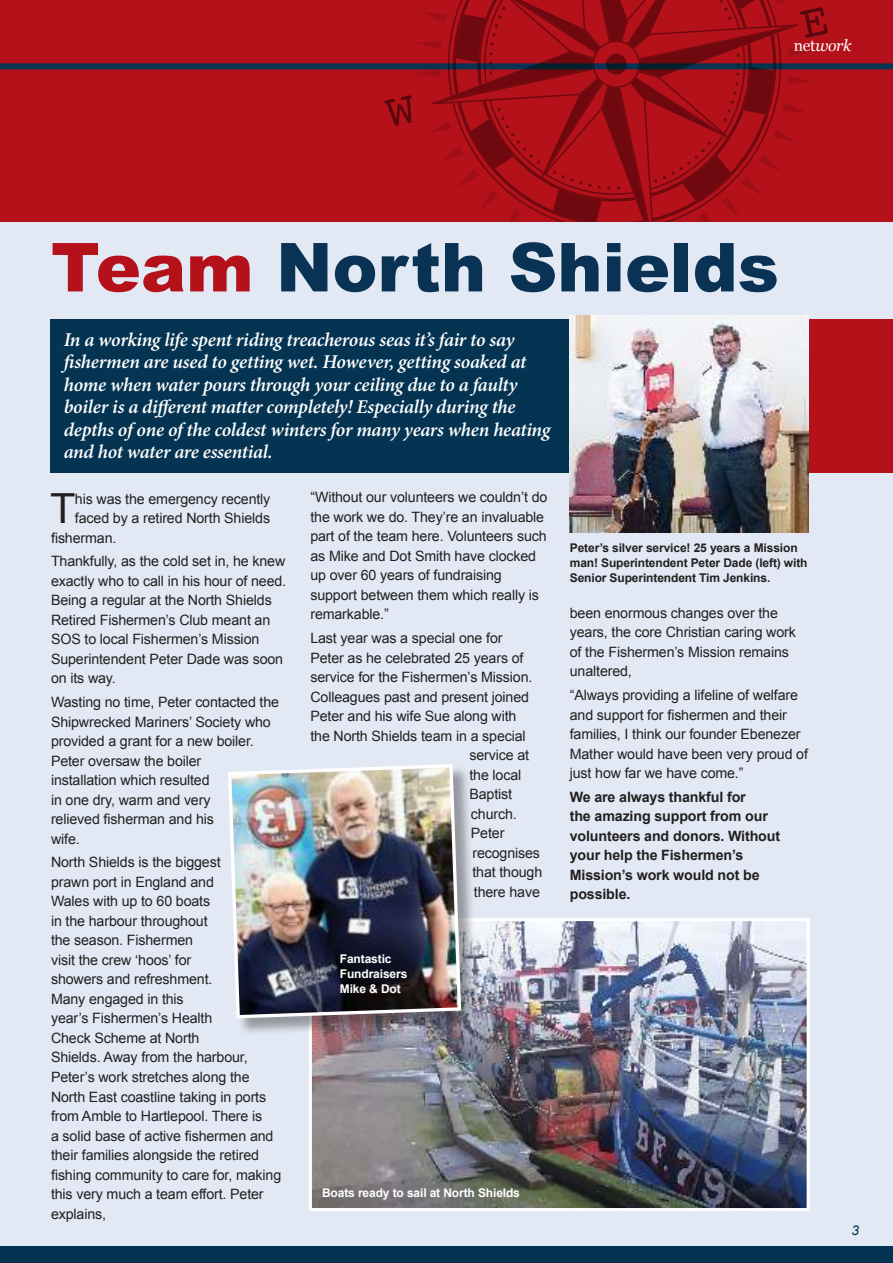
<style>
.page{position:relative;width:893px;height:1263px;background:#fff}
.page>*{position:absolute;margin:0;border:0;box-sizing:border-box;transform-origin:0 0}
.t1{font:900 67.65px "Arial";color:#093255}
.t2{font:41.55px "Arial";color:#231f20}
.t3{font:italic 600 19.5px/22.5px "Minion Pro";letter-spacing:-.015em;color:#fff}
.t4{font:italic 15.75px "Georgia";color:#fff}
.t5{font:14.25px/19.5px "Arial";letter-spacing:-.01em;color:#231f20}
.t6{font:700 14.25px/19.5px "Arial";letter-spacing:-.01em;color:#231f20}
.t7{font:italic 13.5px "Arial";color:#053452}
.t8{font:700 12px/15px "Arial";letter-spacing:-.01em;color:#231f20}
.t9{font:700 12px/15px "Arial";letter-spacing:-.01em;color:#fff}
.s1{font-style:normal}
.s2{color:#b5111b}
</style>
<div class="page">
<div style="left:0;top:216px;width:893px;height:1047px;background:#e2e9f4"></div>
<div style="left:51px;top:319px;width:622px;height:154px;background:#053452"></div>
<div style="left:0;top:1246px;width:893px;height:17px;background:#053452"></div>
<div style="left:0;top:0;width:893px;height:222px;background:#b5111b"></div>
<div style="left:0;top:63px;width:893px;height:6px;background:#053452"></div>
<img style="left:313px;top:922px;width:493px;height:285px">
<div style="left:309px;top:918px;width:501px;height:293px;border:3px solid #fff"></div>
<div style="left:229px;top:765px;width:249px;height:270px;background:#231f20;opacity:.4"></div>
<img style="left:228px;top:764px;width:235px;height:256px">
<div style="left:781px;top:319px;width:112px;height:154px;background:#b5111b"></div>
<img style="left:570px;top:315px;width:238px;height:218px">
<svg style="left:384px;top:0;width:444px;height:222px"></svg>
<p class="t4" style="left:794px;top:36px;width:59px"><span class="s1">net</span>work</p>
<h1 class="t1" style="left:51px;top:242px;width:729px"><span class="s2">Team</span> North Shields</h1>
<p class="t3" style="left:64px;top:330px;width:488px">In a working life spent riding treacherous seas it’s fair to say fishermen are used to getting wet. However, getting soaked at home when water pours through your ceiling due to a faulty boiler is a different matter completely! Especially during the depths of one of the coldest winters for many years when heating and hot water are essential.</p>
<h2 class="t2" style="left:50px;top:481px;width:27px">T</h2>
<p class="t5" style="left:75px;top:489px;width:197px">his was the emergency recently</p>
<p class="t5" style="left:75px;top:509px;width:197px">faced by a retired North Shields</p>
<p class="t5" style="left:51px;top:528px;width:67px">fisherman.</p>
<p class="t5" style="left:51px;top:552px;width:237px">Thankfully, as the cold set in, he knew exactly who to call in his hour of need.<br>Being a regular at the North Shields<br>Retired Fishermen’s Club meant an<br>SOS to local Fishermen’s Mission<br>Superintendent Peter Dade was soon on its way.</p>
<p class="t5" style="left:51px;top:693px;width:230px">Wasting no time, Peter contacted the<br>Shipwrecked Mariners’ Society who provided a grant for a new boiler.<br>Peter oversaw the boiler<br>installation which resulted<br>in one dry, warm and very<br>relieved fisherman and his<br>wife.</p>
<p class="t5" style="left:51px;top:853px;width:232px">North Shields is the biggest<br>prawn port in England and<br>Wales with up to 60 boats<br>in the harbour throughout<br>the season. Fishermen<br>visit the crew ‘hoos’ for<br>showers and refreshment.<br>Many engaged in this<br>year’s Fishermen’s Health<br>Check Scheme at North<br>Shields. Away from the harbour,<br>Peter’s work stretches along the<br>North East coastline taking in ports from Amble to Hartlepool. There is<br>a solid base of active fishermen and their families alongside the retired fishing community to care for, making this very much a team effort. Peter explains,</p>
<p class="t5" style="left:310px;top:488px;width:238px">“Without our volunteers we couldn’t do the work we do. They’re an invaluable part of the team here. Volunteers such as Mike and Dot Smith have clocked up over 60 years of fundraising support between them which really is remarkable.”</p>
<p class="t5" style="left:310px;top:628px;width:194px">Last year was a special one for</p>
<p class="t5" style="left:310px;top:648px;width:215px">Peter as he celebrated 25 years of</p>
<p class="t5" style="left:310px;top:667px;width:224px">service for the Fishermen’s Mission.</p>
<p class="t5" style="left:310px;top:687px;width:220px">Colleagues past and present joined</p>
<p class="t5" style="left:310px;top:706px;width:208px">Peter and his wife Sue along with</p>
<p class="t5" style="left:310px;top:726px;width:217px">the North Shields team in a special</p>
<p class="t5" style="left:469px;top:745px;width:61px">service at</p>
<p class="t5" style="left:469px;top:765px;width:53px">the local</p>
<p class="t5" style="left:469px;top:785px;width:44px">Baptist</p>
<p class="t5" style="left:471px;top:804px;width:47px">church.</p>
<p class="t5" style="left:471px;top:824px;width:35px">Peter</p>
<p class="t5" style="left:472px;top:843px;width:69px">recognises</p>
<p class="t5" style="left:472px;top:862px;width:71px">that though</p>
<p class="t5" style="left:474px;top:882px;width:68px">there have</p>
<p class="t9" style="left:340px;top:952px;width:69px">Fantastic<br>Fundraisers<br>Mike &amp; Dot</p>
<p class="t8" style="left:570px;top:541px;width:239px">Peter’s silver service! 25 years a Mission man! Superintendent Peter Dade (left) with<br>Senior Superintendent Tim Jenkins.</p>
<p class="t5" style="left:570px;top:603px;width:228px">been enormous changes over the years, the core Christian caring work of the Fishermen’s Mission remains unaltered,</p>
<p class="t5" style="left:570px;top:686px;width:240px">“Always providing a lifeline of welfare and support for fishermen and their families, I think our founder Ebenezer Mather would have been very proud of just how far we have come.”</p>
<p class="t6" style="left:570px;top:788px;width:212px">We are always thankful for<br>the amazing support from our volunteers and donors. Without your help the Fishermen’s<br>Mission’s work would not be possible.</p>
<p class="t9" style="left:322px;top:1186px;width:199px">Boats ready to sail at North Shields</p>
<p class="t7" style="left:851px;top:1222px;width:9px">3</p>
</div>
